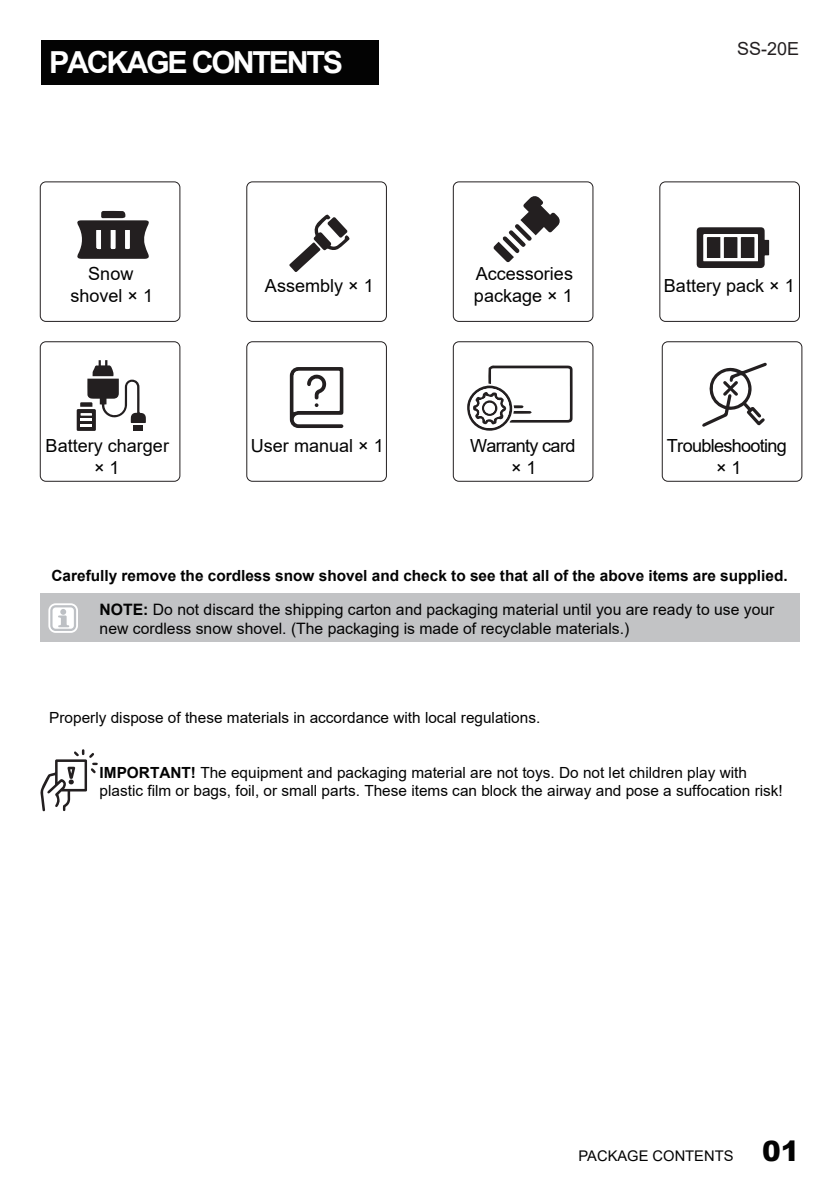
<style>
.page{position:relative;width:840px;height:1191px;background:#fff}
.page>*{position:absolute;margin:0;border:0;box-sizing:border-box;transform-origin:0 0}
.t1{font:700 30.4px "Arial";letter-spacing:-.075em;color:#fff}
.t2{font:18px/21.6px "Arial";color:#030303;text-align:center}
.t3{font:18px/21.6px "Arial";letter-spacing:-.035em;color:#030303;text-align:center}
.t4{font:18px "Arial";color:#231f20}
.t5{font:15.8px/18.8px "Arial";color:#030303}
.t6{font:15.4px/18.4px "Arial";color:#030303}
.t7{font:700 15.4px "Arial";color:#030303}
.t8{font:14.6px "Arial";color:#030303}
.s1{font-weight:700}
.s2{font-weight:900;font-size:28px}
</style>
<div class="page">
<div style="left:41px;top:40px;width:337px;height:45px;background:#030303"></div>
<div style="left:40px;top:181px;width:140px;height:141px;border:1px solid #231f20;border-radius:6px"></div>
<svg style="left:77px;top:211px;width:72px;height:48px"></svg>
<div style="left:246px;top:181px;width:140px;height:141px;border:1px solid #231f20;border-radius:6px"></div>
<svg style="left:289px;top:214px;width:61px;height:58px"></svg>
<div style="left:452px;top:181px;width:141px;height:141px;border:1px solid #231f20;border-radius:6px"></div>
<svg style="left:493px;top:196px;width:67px;height:66px"></svg>
<div style="left:659px;top:181px;width:140px;height:141px;border:1px solid #231f20;border-radius:6px"></div>
<svg style="left:696px;top:227px;width:72px;height:41px"></svg>
<div style="left:40px;top:341px;width:140px;height:141px;border:1px solid #231f20;border-radius:6px"></div>
<svg style="left:77px;top:360px;width:69px;height:71px"></svg>
<div style="left:246px;top:341px;width:140px;height:141px;border:1px solid #231f20;border-radius:6px"></div>
<svg style="left:289px;top:367px;width:54px;height:61px"></svg>
<div style="left:452px;top:341px;width:141px;height:141px;border:1px solid #231f20;border-radius:6px"></div>
<svg style="left:467px;top:365px;width:105px;height:66px"></svg>
<div style="left:40px;top:593px;width:759px;height:48px;background:#c2c3c5"></div>
<div style="left:48px;top:603px;width:30px;height:30px;border:6px solid #fff;border-radius:4px"></div>
<svg style="left:50px;top:605px;width:26px;height:26px"></svg>
<svg style="left:40px;top:749px;width:58px;height:62px"></svg>
<div style="left:661px;top:341px;width:140px;height:141px;border:1px solid #231f20;border-radius:6px"></div>
<svg style="left:702px;top:362px;width:64px;height:65px"></svg>
<h1 class="t1" style="left:49px;top:41px;width:295px">PACKAGE CONTENTS</h1>
<p class="t4" style="left:736px;top:36px;width:64px">SS-20E</p>
<p class="t2" style="left:70px;top:263px;width:84px">Snow shovel × 1</p>
<p class="t2" style="left:265px;top:275px;width:110px">Assembly × 1</p>
<p class="t2" style="left:473px;top:263px;width:100px;text-align:left">Accessories package × 1</p>
<p class="t2" style="left:663px;top:275px;width:132px">Battery pack × 1</p>
<p class="t2" style="left:46px;top:434px;width:125px">Battery charger × 1</p>
<p class="t2" style="left:251px;top:434px;width:134px">User manual × 1</p>
<p class="t3" style="left:470px;top:434px;width:107px">Warranty card × 1</p>
<p class="t3" style="left:666px;top:434px;width:121px">Troubleshooting × 1</p>
<p class="t7" style="left:51px;top:564px;width:737px">Carefully remove the cordless snow shovel and check to see that all of the above items are supplied.</p>
<p class="t5" style="left:100px;top:600px;width:676px"><span class="s1">NOTE:</span> Do not discard the shipping carton and packaging material until you are ready to use your new cordless snow shovel. (The packaging is made of recyclable materials.)</p>
<p class="t6" style="left:49px;top:708px;width:492px">Properly dispose of these materials in accordance with local regulations.</p>
<p class="t6" style="left:100px;top:763px;width:684px"><span class="s1">IMPORTANT!</span> The equipment and packaging material are not toys. Do not let children play with plastic film or bags, foil, or small parts. These items can block the airway and pose a suffocation risk!</p>
<p class="t8" style="left:578px;top:1146px;width:222px">PACKAGE CONTENTS <span class="s2">01</span></p>
</div>
